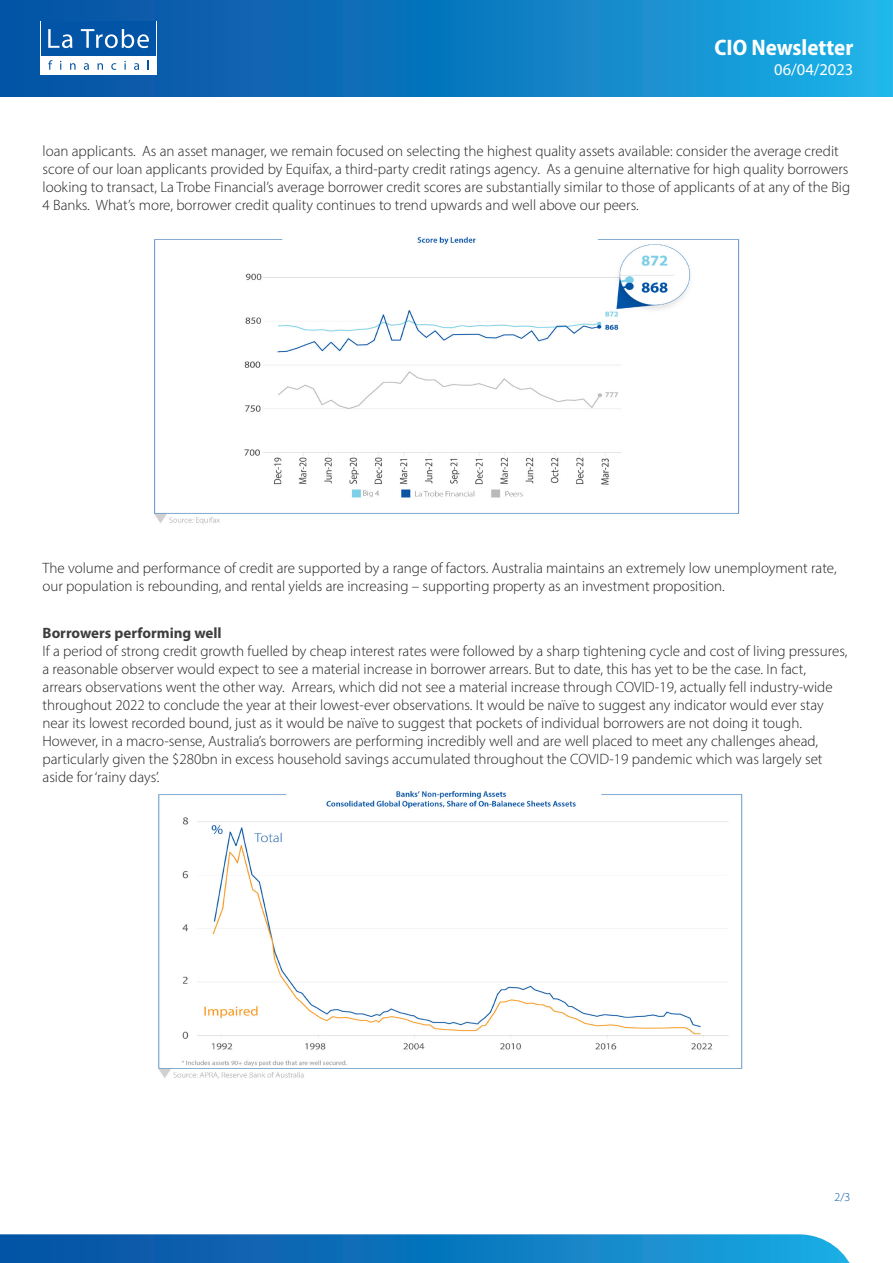
<style>
.page{position:relative;width:893px;height:1263px;background:#fff}
.page>*{position:absolute;margin:0;border:0;box-sizing:border-box;transform-origin:0 0}
.t1{font:700 semi-condensed 22.5px "Myriad Pro";color:#fff}
.t2{font:16.5px "Myriad Pro";color:#fff}
.BODY_COPY{font:300 15px/18px "Myriad Pro";color:#231f20}
.t3{font:300 12px "Myriad Pro";color:#0154a6}
.s1{font-weight:700;color:#3e3e3f}
</style>
<div class="page">
<svg style="left:0;top:0;width:893px;height:96px;background:#107ec3"></svg>
<svg style="left:41px;top:21px;width:116px;height:54px"></svg>
<div style="left:41px;top:56px;width:115px;height:18px;background:#fff"></div>
<svg style="left:48px;top:60px;width:4px;height:10px"></svg>
<svg style="left:70px;top:63px;width:6px;height:7px"></svg>
<svg style="left:84px;top:63px;width:5px;height:7px"></svg>
<svg style="left:97px;top:63px;width:6px;height:7px"></svg>
<svg style="left:111px;top:63px;width:5px;height:7px"></svg>
<svg style="left:124px;top:61px;width:2px;height:9px"></svg>
<svg style="left:134px;top:63px;width:5px;height:7px"></svg>
<div style="left:41px;top:22px;width:115px;height:34px;background:#0154a6"></div>
<svg style="left:48px;top:29px;width:24px;height:19px"></svg>
<svg style="left:81px;top:29px;width:68px;height:19px"></svg>
<svg style="left:0;top:1234px;width:850px;height:29px;background:#157bc0"></svg>
<img style="left:158px;top:791px;width:585px;height:288px">
<img style="left:154px;top:236px;width:586px;height:288px">
<h1 class="t1" style="left:714px;top:33px;width:140px">CIO Newsletter</h1>
<p class="t2" style="left:774px;top:59px;width:81px">06/04/2023</p>
<p class="BODY_COPY" style="left:43px;top:142px;width:809px">loan applicants. As an asset manager, we remain focused on selecting the highest quality assets available: consider the average credit score of our loan applicants provided by Equifax, a third-party credit ratings agency. As a genuine alternative for high quality borrowers looking to transact, La Trobe Financial’s average borrower credit scores are substantially similar to those of applicants of at any of the Big 4 Banks. What’s more, borrower credit quality continues to trend upwards and well above our peers.</p>
<p class="BODY_COPY" style="left:43px;top:559px;width:796px">The volume and performance of credit are supported by a range of factors. Australia maintains an extremely low unemployment rate, our population is rebounding, and rental yields are increasing – supporting property as an investment proposition.</p>
<p class="BODY_COPY" style="left:43px;top:624px;width:806px"><span class="s1">Borrowers performing well<br></span>If a period of strong credit growth fuelled by cheap interest rates were followed by a sharp tightening cycle and cost of living pressures, a reasonable observer would expect to see a material increase in borrower arrears. But to date, this has yet to be the case. In fact, arrears observations went the other way. Arrears, which did not see a material increase through COVID-19, actually fell industry-wide throughout 2022 to conclude the year at their lowest-ever observations. It would be naïve to suggest any indicator would ever stay near its lowest recorded bound, just as it would be naïve to suggest that pockets of individual borrowers are not doing it tough.<br>However, in a macro-sense, Australia’s borrowers are performing incredibly well and are well placed to meet any challenges ahead, particularly given the $280bn in excess household savings accumulated throughout the COVID-19 pandemic which was largely set aside for ‘rainy days’.</p>
<p class="t3" style="left:834px;top:1190px;width:17px">2/3</p>
</div>
